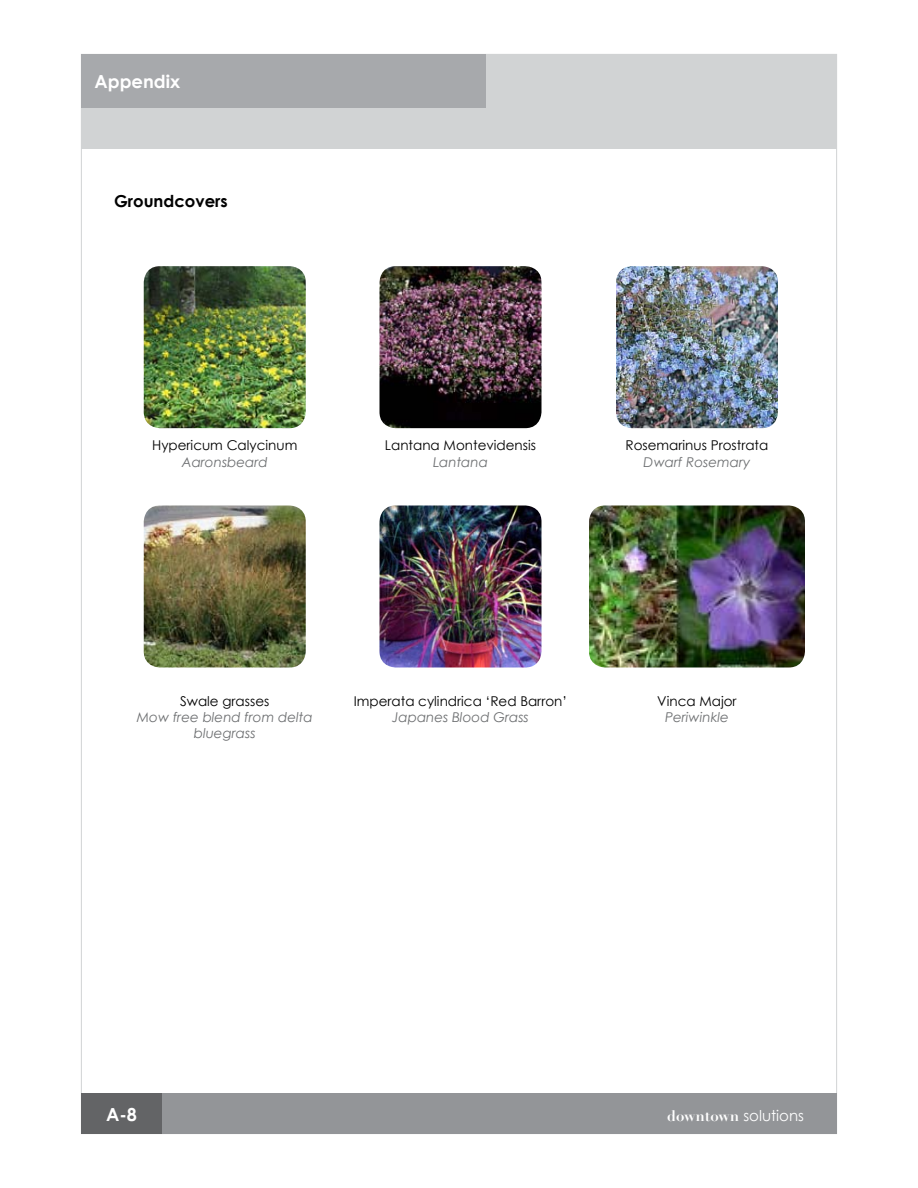
<style>
.page{position:relative;width:918px;height:1188px;background:#fff}
.page>*{position:absolute;margin:0;border:0;box-sizing:border-box;transform-origin:0 0}
.t1{font:700 18px "Century Gothic";color:#fff}
.t2{font:700 16.5px "Century Gothic";color:#000}
.t3{font:15px "Century Gothic";color:#fff}
.t4{font:13.5px "Century Gothic";color:#000}
.t5{font:italic 13.5px/16.2px "Century Gothic";color:#6d6f71;text-align:center}
.s1{font-family:"Didot";font-weight:700}
</style>
<div class="page">
<div style="left:81px;top:54px;width:756px;height:94px;background:#d1d3d4"></div>
<div style="left:81px;top:1094px;width:81px;height:40px;background:#636466"></div>
<div style="left:162px;top:1094px;width:675px;height:40px;background:#939598"></div>
<div style="left:81px;top:54px;width:405px;height:54px;background:#a7a9ac"></div>
<img style="left:144px;top:266px;width:162px;height:162px;border-radius:16px">
<img style="left:380px;top:266px;width:162px;height:162px;border-radius:16px">
<img style="left:616px;top:266px;width:162px;height:162px;border-radius:16px">
<img style="left:144px;top:506px;width:162px;height:162px;border-radius:16px">
<img style="left:380px;top:506px;width:162px;height:162px;border-radius:16px">
<img style="left:589px;top:506px;width:216px;height:162px;border-radius:16px">
<h1 class="t1" style="left:94px;top:70px;width:87px">Appendix</h1>
<p class="t2" style="left:114px;top:191px;width:115px">Groundcovers</p>
<p class="t4" style="left:152px;top:437px;width:147px">Hypericum Calycinum</p>
<p class="t5" style="left:182px;top:453px;width:88px">Aaronsbeard</p>
<p class="t4" style="left:385px;top:437px;width:153px">Lantana Montevidensis</p>
<p class="t5" style="left:433px;top:453px;width:56px">Lantana</p>
<p class="t4" style="left:626px;top:437px;width:144px">Rosemarinus Prostrata</p>
<p class="t5" style="left:644px;top:453px;width:108px">Dwarf Rosemary</p>
<p class="t4" style="left:180px;top:693px;width:91px">Swale grasses</p>
<p class="t5" style="left:137px;top:709px;width:177px">Mow free blend from delta bluegrass</p>
<p class="t4" style="left:354px;top:693px;width:215px">Imperata cylindrica ‘Red Barron’</p>
<p class="t5" style="left:392px;top:709px;width:138px">Japanes Blood Grass</p>
<p class="t4" style="left:657px;top:693px;width:81px">Vinca Major</p>
<p class="t5" style="left:665px;top:709px;width:65px">Periwinkle</p>
<h1 class="t1" style="left:106px;top:1103px;width:32px">A-8</h1>
<p class="t3" style="left:667px;top:1106px;width:138px"><span class="s1">downtown</span> solutions</p>
</div>
